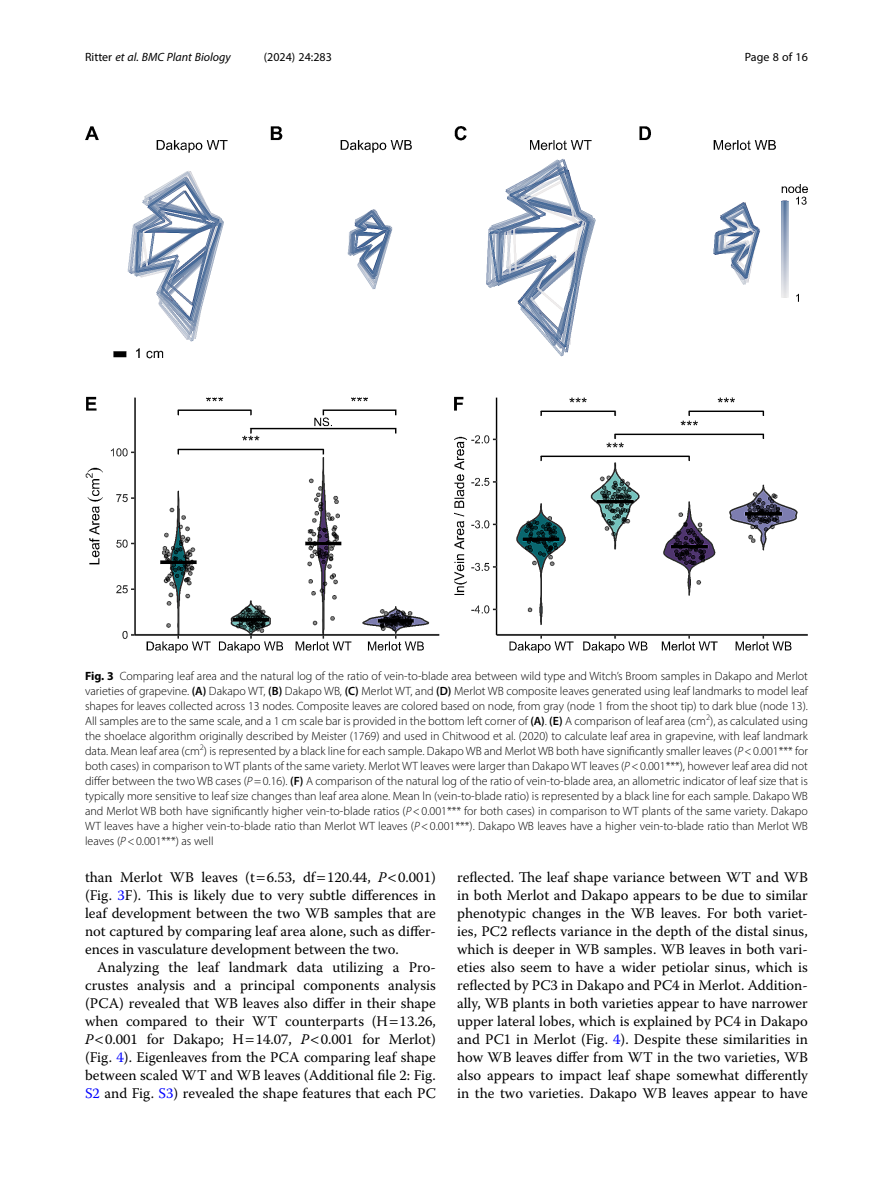
<style>
.page{position:relative;width:893px;height:1191px;background:#fff}
.page>*{position:absolute;margin:0;border:0;box-sizing:border-box;transform-origin:0 0}
.Body_Text_Indent{font:14.7px/18px "Warnock Pro";color:#000;text-align:justify}
.Figure_Caption{font:300 12px/15px "Myriad Pro";color:#000;text-align:justify}
.t1{font:italic 12px "Myriad Pro";color:#000}
.t2{font:12px "Myriad Pro";color:#000}
.s1{font-style:normal}
.s2{font-weight:700}
.s3{font-weight:600}
.s4{font-style:italic}
.s5{color:#00f}
</style>
<div class="page">
<img style="left:85px;top:126px;width:723px;height:527px">
<p class="t1" style="left:85px;top:50px;width:147px"><span class="s1">Ritter</span> et al. BMC Plant Biology</p>
<p class="t2" style="left:264px;top:50px;width:70px">(2024) 24:283</p>
<p class="t2" style="left:745px;top:50px;width:65px">Page 8 of 16</p>
<p class="Figure_Caption" style="left:85px;top:668px;width:724px"><span class="s2">Fig. 3</span> Comparing leaf area and the natural log of the ratio of vein-to-blade area between wild type and Witch’s Broom samples in Dakapo and Merlot varieties of grapevine. <span class="s3">(A)</span> Dakapo WT, <span class="s3">(B)</span> Dakapo WB, <span class="s3">(C)</span> Merlot WT, and <span class="s3">(D)</span> Merlot WB composite leaves generated using leaf landmarks to model leaf shapes for leaves collected across 13 nodes. Composite leaves are colored based on node, from gray (node 1 from the shoot tip) to dark blue (node 13).<br>All samples are to the same scale, and a 1 cm scale bar is provided in the bottom left corner of <span class="s3">(A)</span>. <span class="s3">(E)</span> A comparison of leaf area (cm<sup>2</sup>), as calculated using the shoelace algorithm originally described by Meister (1769) and used in Chitwood et al. (2020) to calculate leaf area in grapevine, with leaf landmark data. Mean leaf area (cm<sup>2</sup>) is represented by a black line for each sample. Dakapo WB and Merlot WB both have significantly smaller leaves (<span class="s4">P</span>&lt;0.001*** for both cases) in comparison to WT plants of the same variety. Merlot WT leaves were larger than Dakapo WT leaves (<span class="s4">P</span>&lt;0.001***), however leaf area did not differ between the two WB cases (<span class="s4">P</span>=0.16). <span class="s3">(F)</span> A comparison of the natural log of the ratio of vein-to-blade area, an allometric indicator of leaf size that is typically more sensitive to leaf size changes than leaf area alone. Mean ln (vein-to-blade ratio) is represented by a black line for each sample. Dakapo WB and Merlot WB both have significantly higher vein-to-blade ratios (<span class="s4">P</span>&lt;0.001*** for both cases) in comparison to WT plants of the same variety. Dakapo WT leaves have a higher vein-to-blade ratio than Merlot WT leaves (<span class="s4">P</span>&lt;0.001***). Dakapo WB leaves have a higher vein-to-blade ratio than Merlot WB leaves (<span class="s4">P</span>&lt;0.001***) as well</p>
<p class="Body_Text_Indent" style="left:85px;top:868px;width:352px">than Merlot WB leaves (t 6.53, df 120.44, <span class="s4">P</span> 0.001) (Fig. <span class="s5">3</span>F). This is likely due to very subtle differences in leaf development between the two WB samples that are not captured by comparing leaf area alone, such as differ&shy;ences in vasculature development between the two.</p>
<p class="Body_Text_Indent" style="left:85px;top:958px;width:352px;text-indent:12px">Analyzing the leaf landmark data utilizing a Pro&shy;crustes analysis and a principal components analysis (PCA) revealed that WB leaves also differ in their shape when compared to their WT counterparts (H 13.26, <span class="s4">P</span> 0.001 for Dakapo; H 14.07, <span class="s4">P</span> 0.001 for Merlot) (Fig. <span class="s5">4</span>). Eigenleaves from the PCA comparing leaf shape between scaled WT and WB leaves (Additional file 2: Fig.<br><span class="s5">S2</span> and Fig. <span class="s5">S3</span>) revealed the shape features that each PC</p>
<p class="Body_Text_Indent" style="left:457px;top:868px;width:352px">reflected. The leaf shape variance between WT and WB in both Merlot and Dakapo appears to be due to similar phenotypic changes in the WB leaves. For both variet&shy;ies, PC2 reflects variance in the depth of the distal sinus, which is deeper in WB samples. WB leaves in both vari&shy;eties also seem to have a wider petiolar sinus, which is reflected by PC3 in Dakapo and PC4 in Merlot. Addition&shy;ally, WB plants in both varieties appear to have narrower upper lateral lobes, which is explained by PC4 in Dakapo and PC1 in Merlot (Fig. <span class="s5">4</span>). Despite these similarities in how WB leaves differ from WT in the two varieties, WB also appears to impact leaf shape somewhat differently in the two varieties. Dakapo WB leaves appear to have</p>
</div>
